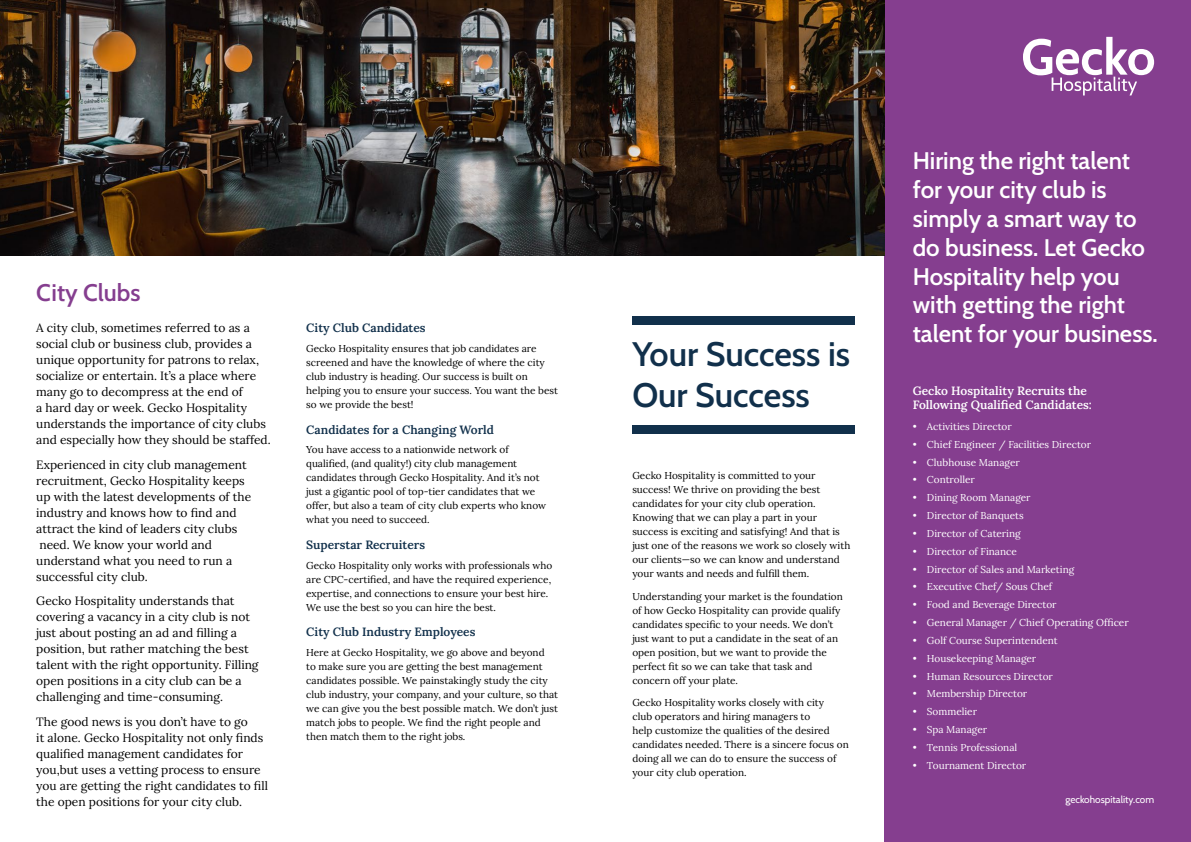
<style>
.page{position:relative;width:1191px;height:842px;background:#fff}
.page>*{position:absolute;margin:0;border:0;box-sizing:border-box;transform-origin:0 0}
.t1{font:600 34px/40.8px "Cabin";color:#11304b}
.t2{font:600 24px/28.8px "Cabin";color:#fff}
.t3{font:600 24px "Cabin";color:#853e8f}
.t4{font:12px/16px "Lora";color:#000}
.t5{font:600 12px "Lora";color:#11304b}
.t6{font:600 12px/14.4px "Lora";color:#fff}
.t7{font:10px/14px "Lora";color:#000}
.t8{font:10px "Lora";color:#fff}
.t9{font:10px "Cabin";color:#fff}
</style>
<div class="page">
<div style="left:884px;top:0;width:307px;height:842px;background:#853e8f"></div>
<svg style="left:1023px;top:37px;width:131px;height:58px"></svg>
<div style="left:632px;top:425px;width:223px;height:9px;background:#11304b"></div>
<div style="left:632px;top:316px;width:223px;height:9px;background:#11304b"></div>
<img style="left:0;top:0;width:884px;height:255px">
<h2 class="t3" style="left:36px;top:274px;width:106px">City Clubs</h2>
<p class="t4" style="left:36px;top:319px;width:236px">A city club, sometimes referred to as a social club or business club, provides a unique opportunity for patrons to relax, socialize or entertain. It’s a place where many go to decompress at the end of<br>a hard day or week. Gecko Hospitality understands the importance of city clubs and especially how they should be staffed.</p>
<p class="t4" style="left:36px;top:456px;width:216px">Experienced in city club management recruitment, Gecko Hospitality keeps up with the latest developments of the industry and knows how to find and attract the kind of leaders city clubs need. We know your world and understand what you need to run a successful city club.</p>
<p class="t4" style="left:36px;top:592px;width:224px">Gecko Hospitality understands that covering a vacancy in a city club is not just about posting an ad and filling a position, but rather matching the best talent with the right opportunity. Filling open positions in a city club can be a challenging and time-consuming.</p>
<p class="t4" style="left:36px;top:713px;width:233px">The good news is you don’t have to go<br>it alone. Gecko Hospitality not only finds qualified management candidates for you,but uses a vetting process to ensure you are getting the right candidates to fill the open positions for your city club.</p>
<p class="t5" style="left:306px;top:319px;width:121px">City Club Candidates</p>
<p class="t7" style="left:306px;top:341px;width:253px">Gecko Hospitality ensures that job candidates are screened and have the knowledge of where the city club industry is heading. Our success is built on helping you to ensure your success. You want the best so we provide the best!</p>
<p class="t5" style="left:306px;top:420px;width:189px">Candidates for a Changing World</p>
<p class="t7" style="left:306px;top:442px;width:241px">You have access to a nationwide network of qualified, (and quality!) city club management candidates through Gecko Hospitality. And it’s not just a gigantic pool of top-tier candidates that we offer, but also a team of city club experts who know what you need to succeed.</p>
<p class="t5" style="left:306px;top:536px;width:120px">Superstar Recruiters</p>
<p class="t7" style="left:306px;top:557px;width:247px">Gecko Hospitality only works with professionals who are CPC-certified, and have the required experience, expertise, and connections to ensure your best hire.<br>We use the best so you can hire the best.</p>
<p class="t5" style="left:306px;top:623px;width:171px">City Club Industry Employees</p>
<p class="t7" style="left:306px;top:645px;width:253px">Here at Gecko Hospitality, we go above and beyond<br>to make sure you are getting the best management candidates possible. We painstakingly study the city club industry, your company, and your culture, so that we can give you the best possible match. We don’t just match jobs to people. We find the right people and then match them to the right jobs.</p>
<h1 class="t1" style="left:632px;top:331px;width:219px">Your Success is<br>Our Success</h1>
<p class="t7" style="left:632px;top:468px;width:219px">Gecko Hospitality is committed to your success! We thrive on providing the best candidates for your city club operation.<br>Knowing that we can play a part in your success is exciting and satisfying! And that is just one of the reasons we work so closely with our clients—so we can know and understand your wants and needs and fulfill them.</p>
<p class="t7" style="left:632px;top:588px;width:212px">Understanding your market is the foundation of how Gecko Hospitality can provide qualify candidates specific to your needs. We don’t just want to put a candidate in the seat of an open position, but we want to provide the perfect fit so we can take that task and concern off your plate.</p>
<p class="t7" style="left:632px;top:695px;width:218px">Gecko Hospitality works closely with city<br>club operators and hiring managers to<br>help customize the qualities of the desired candidates needed. There is a sincere focus on doing all we can do to ensure the success of your city club operation.</p>
<h2 class="t2" style="left:912px;top:145px;width:246px">Hiring the right talent for your city club is simply a smart way to do business. Let Gecko<br>Hospitality help you with getting the right talent for your business.</h2>
<p class="t6" style="left:912px;top:382px;width:181px">Gecko Hospitality Recruits the<br>Following Qualified Candidates:</p>
<p class="t8" style="left:912px;top:419px;width:100px">• Activities Director</p>
<p class="t8" style="left:912px;top:437px;width:180px">• Chief Engineer / Facilities Director</p>
<p class="t8" style="left:912px;top:454px;width:108px">• Clubhouse Manager</p>
<p class="t8" style="left:912px;top:472px;width:64px">• Controller</p>
<p class="t8" style="left:912px;top:490px;width:119px">• Dining Room Manager</p>
<p class="t8" style="left:912px;top:508px;width:112px">• Director of Banquets</p>
<p class="t8" style="left:912px;top:526px;width:109px">• Director of Catering</p>
<p class="t8" style="left:912px;top:543px;width:106px">• Director of Finance</p>
<p class="t8" style="left:912px;top:561px;width:163px">• Director of Sales and Marketing</p>
<p class="t8" style="left:912px;top:579px;width:141px">• Executive Chef/ Sous Chef</p>
<p class="t8" style="left:912px;top:597px;width:145px">• Food and Beverage Director</p>
<p class="t8" style="left:912px;top:615px;width:217px">• General Manager / Chief Operating Officer</p>
<p class="t8" style="left:912px;top:633px;width:146px">• Golf Course Superintendent</p>
<p class="t8" style="left:912px;top:650px;width:125px">• Housekeeping Manager</p>
<p class="t8" style="left:912px;top:668px;width:142px">• Human Resources Director</p>
<p class="t8" style="left:912px;top:686px;width:116px">• Membership Director</p>
<p class="t8" style="left:912px;top:704px;width:66px">• Sommelier</p>
<p class="t8" style="left:912px;top:722px;width:76px">• Spa Manager</p>
<p class="t8" style="left:912px;top:740px;width:106px">• Tennis Professional</p>
<p class="t8" style="left:912px;top:757px;width:115px">• Tournament Director</p>
<p class="t9" style="left:1065px;top:791px;width:90px">geckohospitality.com</p>
</div>
